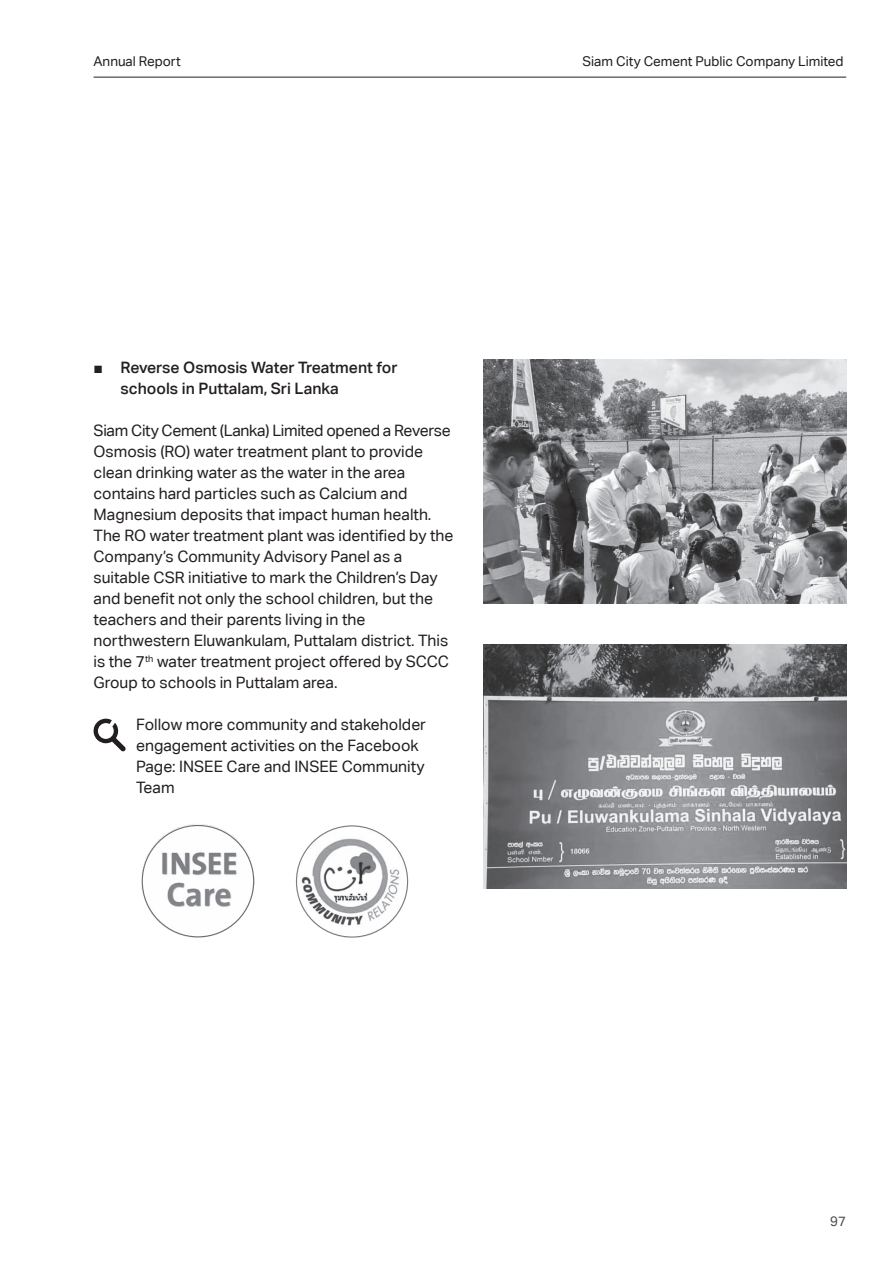
<style>
.page{position:relative;width:893px;height:1263px;background:#fff}
.page>*{position:absolute;margin:0;border:0;box-sizing:border-box;transform-origin:0 0}
.Body_Copy{font:15.75px/21px "Aktiv Grotesk Corp";color:#231f20}
.t1{font:500 15.75px/21px "Aktiv Grotesk Corp";color:#231f20}
.t2{font:13.5px "Aktiv Grotesk Corp";color:#231f20}
.t3{font:13.5px "Aktiv Grotesk Corp";color:#4b4c4d}
.s1{font-family:"Arial";font-weight:400}
</style>
<div class="page">
<hr style="left:94px;top:77px;width:752px;height:1px;background:#231f20">
<img style="left:484px;top:359px;width:362px;height:245px">
<img style="left:484px;top:645px;width:362px;height:244px">
<svg style="left:93px;top:719px;width:33px;height:33px"></svg>
<img style="left:141px;top:824px;width:114px;height:114px">
<img style="left:295px;top:825px;width:114px;height:113px">
<p class="t2" style="left:94px;top:53px;width:89px">Annual Report</p>
<p class="t2" style="left:583px;top:53px;width:262px">Siam City Cement Public Company Limited</p>
<p class="t1" style="left:121px;top:356px;width:279px;text-indent:-27px"><span class="s1">■</span> Reverse Osmosis Water Treatment for schools in Puttalam, Sri Lanka</p>
<p class="Body_Copy" style="left:94px;top:420px;width:361px">Siam City Cement (Lanka) Limited opened a Reverse Osmosis (RO) water treatment plant to provide clean drinking water as the water in the area contains hard particles such as Calcium and Magnesium deposits that impact human health.<br>The RO water treatment plant was identified by the Company’s Community Advisory Panel as a suitable CSR initiative to mark the Children’s Day and benefit not only the school children, but the teachers and their parents living in the northwestern Eluwankulam, Puttalam district. This is the 7<sup>th</sup> water treatment project offered by SCCC Group to schools in Puttalam area.</p>
<p class="Body_Copy" style="left:136px;top:714px;width:291px">Follow more community and stakeholder engagement activities on the Facebook<br>Page: INSEE Care and INSEE Community<br>Team</p>
<p class="t3" style="left:830px;top:1213px;width:17px">97</p>
</div>
